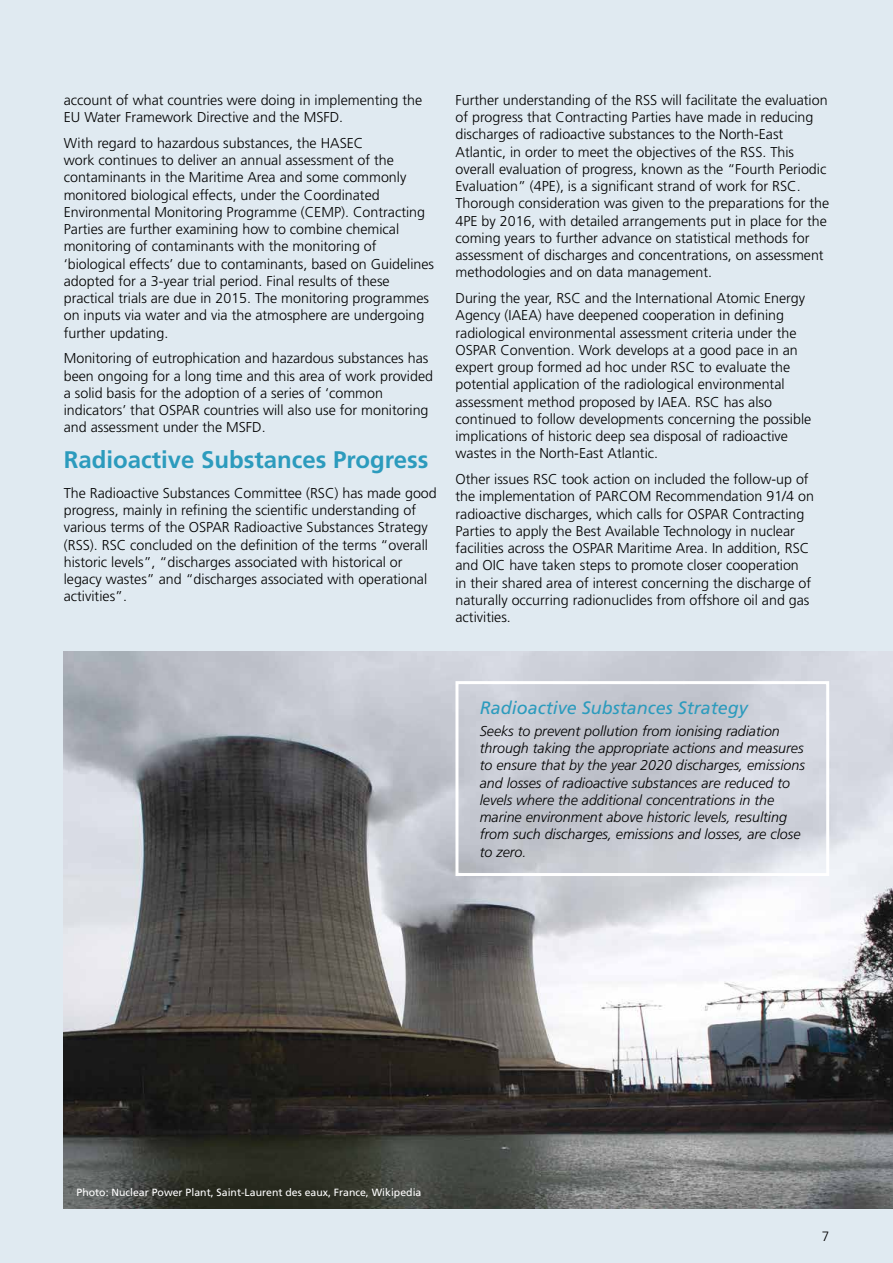
<style>
.page{position:relative;width:893px;height:1263px;background:#e0eaf1}
.page>*{position:absolute;margin:0;border:0;box-sizing:border-box;transform-origin:0 0}
.t1{font:700 24px "Frutiger";color:#2c9bbd}
.t2{font:italic 18px "Frutiger";color:#2c9bbd}
.t3{font:300 14.25px/17.2px "Frutiger";color:#000}
.t4{font:italic 300 14.25px/17.2px "Frutiger";color:#000}
.t5{font:300 13.5px "Frutiger";color:#000}
.t6{font:10.5px "Frutiger";color:#fff}
</style>
<div class="page">
<img style="left:64px;top:652px;width:829px;height:557px">
<div style="left:455px;top:681px;width:374px;height:195px;border:3px solid #fff"></div>
<p class="t3" style="left:64px;top:91px;width:360px">account of what countries were doing in implementing the<br>EU Water Framework Directive and the MSFD.</p>
<p class="t3" style="left:64px;top:134px;width:372px">With regard to hazardous substances, the HASEC<br>work continues to deliver an annual assessment of the contaminants in the Maritime Area and some commonly monitored biological effects, under the Coordinated Environmental Monitoring Programme (CEMP). Contracting Parties are further examining how to combine chemical monitoring of contaminants with the monitoring of ‘biological effects’ due to contaminants, based on Guidelines adopted for a 3-year trial period. Final results of these practical trials are due in 2015. The monitoring programmes on inputs via water and via the atmosphere are undergoing further updating.</p>
<p class="t3" style="left:64px;top:350px;width:371px">Monitoring of eutrophication and hazardous substances has been ongoing for a long time and this area of work provided a solid basis for the adoption of a series of ‘common indicators’ that OSPAR countries will also use for monitoring and assessment under the MSFD.</p>
<h1 class="t1" style="left:64px;top:445px;width:366px">Radioactive Substances Progress</h1>
<p class="t3" style="left:64px;top:484px;width:374px">The Radioactive Substances Committee (RSC) has made good progress, mainly in refining the scientific understanding of various terms of the OSPAR Radioactive Substances Strategy (RSS). RSC concluded on the definition of the terms “overall historic levels”, “discharges associated with historical or legacy wastes” and “discharges associated with operational activities”.</p>
<p class="t3" style="left:455px;top:91px;width:375px">Further understanding of the RSS will facilitate the evaluation of progress that Contracting Parties have made in reducing discharges of radioactive substances to the North-East Atlantic, in order to meet the objectives of the RSS. This overall evaluation of progress, known as the “Fourth Periodic Evaluation” (4PE), is a significant strand of work for RSC.<br>Thorough consideration was given to the preparations for the 4PE by 2016, with detailed arrangements put in place for the coming years to further advance on statistical methods for assessment of discharges and concentrations, on assessment methodologies and on data management.</p>
<p class="t3" style="left:455px;top:290px;width:357px">During the year, RSC and the International Atomic Energy Agency (IAEA) have deepened cooperation in defining radiological environmental assessment criteria under the OSPAR Convention. Work develops at a good pace in an expert group formed ad hoc under RSC to evaluate the potential application of the radiological environmental assessment method proposed by IAEA. RSC has also continued to follow developments concerning the possible implications of historic deep sea disposal of radioactive wastes in the North-East Atlantic.</p>
<p class="t3" style="left:455px;top:471px;width:360px">Other issues RSC took action on included the follow-up of the implementation of PARCOM Recommendation 91/4 on radioactive discharges, which calls for OSPAR Contracting Parties to apply the Best Available Technology in nuclear facilities across the OSPAR Maritime Area. In addition, RSC and OIC have taken steps to promote closer cooperation<br>in their shared area of interest concerning the discharge of naturally occurring radionuclides from offshore oil and gas activities.</p>
<p class="t2" style="left:480px;top:698px;width:270px">Radioactive Substances Strategy</p>
<p class="t4" style="left:480px;top:722px;width:327px">Seeks to prevent pollution from ionising radiation through taking the appropriate actions and measures to ensure that by the year 2020 discharges, emissions and losses of radioactive substances are reduced to levels where the additional concentrations in the marine environment above historic levels, resulting from such discharges, emissions and losses, are close to zero.</p>
<p class="t6" style="left:77px;top:1186px;width:346px">Photo: Nuclear Power Plant, Saint-Laurent des eaux, France, Wikipedia</p>
<p class="t5" style="left:822px;top:1229px;width:9px">7</p>
</div>
